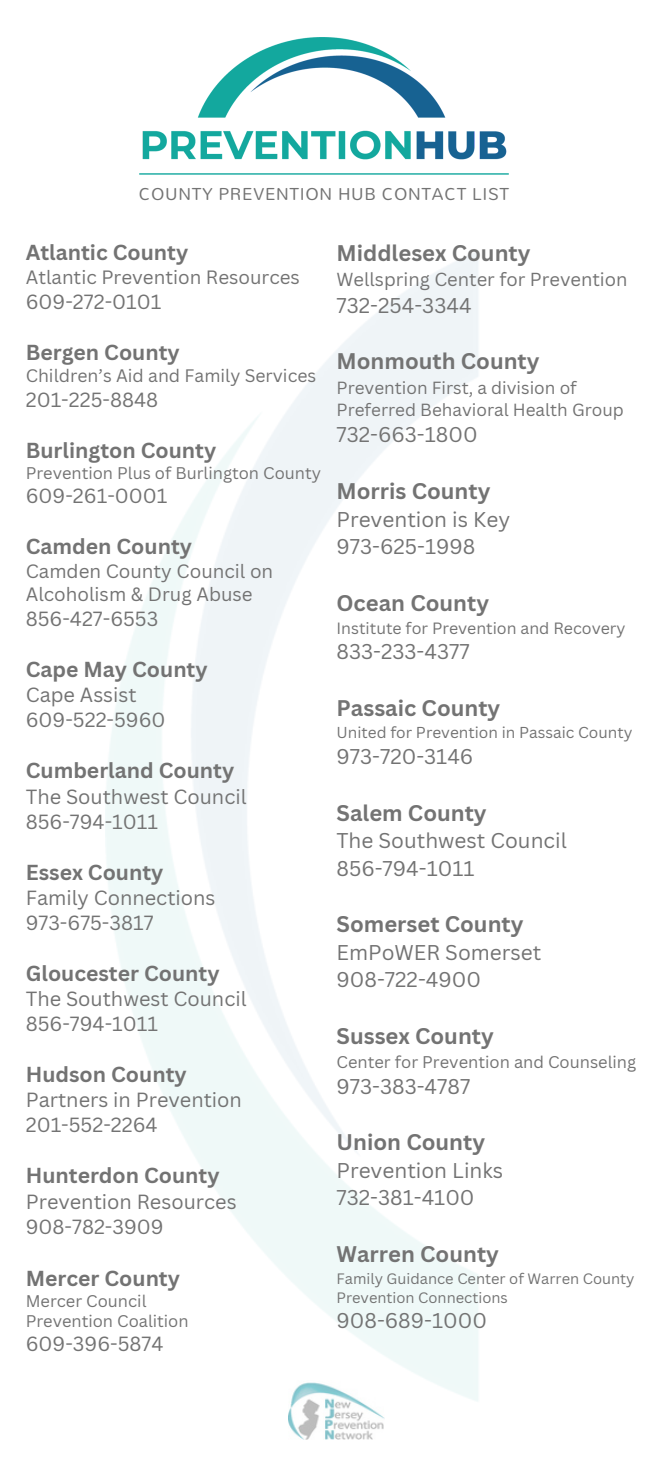
<style>
.page{position:relative;width:648px;height:1458px;background:#fff}
.page>*{position:absolute;margin:0;border:0;box-sizing:border-box;transform-origin:0 0}
.t1{font:700 22.05px "Canva Sans";color:#737373}
.t2{font:700 21.15px "Canva Sans";color:#737373}
.t3{font:20.7px/27.4px "Canva Sans";color:#737373}
.t4{font:20.03px/25.2px "Canva Sans";color:#737373}
.t5{font:19.12px "Mallanna";letter-spacing:.035em;color:#737373}
.t6{font:18.68px/23.4px "Canva Sans";color:#737373}
.t7{font:18.45px "Canva Sans";color:#737373}
.t8{font:17.55px "Canva Sans";color:#737373}
.t9{font:17.1px/22.7px "Canva Sans";color:#737373}
.t10{font:16.43px/20.2px "Canva Sans";color:#737373}
.t11{font:15.97px "Canva Sans";color:#737373}
.t12{font:15.3px "Canva Sans";color:#737373}
.t13{font:14.62px/19.3px "Canva Sans";color:#737373}
</style>
<div class="page">
<img style="left:142px;top:37px;width:365px;height:123px">
<hr style="left:139px;top:173px;width:370px;height:2px;background:#13a89e">
<img style="left:288px;top:1381px;width:97px;height:59px">
<p class="t5" style="left:139px;top:182px;width:372px">COUNTY PREVENTION HUB CONTACT LIST</p>
<p class="t2" style="left:26px;top:238px;width:164px">Atlantic County</p>
<p class="t6" style="left:26px;top:265px;width:276px">Atlantic Prevention Resources</p>
<p class="t4" style="left:26px;top:288px;width:137px">609-272-0101</p>
<p class="t2" style="left:26px;top:337px;width:156px">Bergen County</p>
<p class="t8" style="left:26px;top:364px;width:292px">Children’s Aid and Family Services</p>
<p class="t4" style="left:26px;top:386px;width:134px">201-225-8848</p>
<p class="t2" style="left:26px;top:435px;width:192px">Burlington County</p>
<p class="t10" style="left:26px;top:462px;width:297px">Prevention Plus of Burlington County</p>
<p class="t4" style="left:26px;top:483px;width:143px">609-261-0001</p>
<p class="t2" style="left:26px;top:532px;width:168px">Camden County</p>
<p class="t6" style="left:26px;top:559px;width:249px">Camden County Council on<br>Alcoholism &amp; Drug Abuse</p>
<p class="t4" style="left:26px;top:606px;width:134px">856-427-6553</p>
<p class="t2" style="left:26px;top:655px;width:183px">Cape May County</p>
<p class="t4" style="left:26px;top:682px;width:141px">Cape Assist<br>609-522-5960</p>
<p class="t2" style="left:26px;top:756px;width:210px">Cumberland County</p>
<p class="t4" style="left:26px;top:783px;width:222px">The Southwest Council<br>856-794-1011</p>
<p class="t2" style="left:26px;top:857px;width:139px">Essex County</p>
<p class="t4" style="left:26px;top:884px;width:191px">Family Connections<br>973-675-3817</p>
<p class="t2" style="left:26px;top:958px;width:195px">Gloucester County</p>
<p class="t4" style="left:26px;top:986px;width:222px">The Southwest Council<br>856-794-1011</p>
<p class="t2" style="left:26px;top:1060px;width:163px">Hudson County</p>
<p class="t4" style="left:26px;top:1087px;width:218px">Partners in Prevention<br>201-552-2264</p>
<p class="t2" style="left:26px;top:1161px;width:195px">Hunterdon County</p>
<p class="t4" style="left:26px;top:1188px;width:212px">Prevention Resources<br>908-782-3909</p>
<p class="t2" style="left:26px;top:1263px;width:156px">Mercer County</p>
<p class="t10" style="left:26px;top:1290px;width:164px">Mercer Council<br>Prevention Coalition</p>
<p class="t4" style="left:26px;top:1331px;width:139px">609-396-5874</p>
<p class="t1" style="left:337px;top:237px;width:196px">Middlesex County</p>
<p class="t7" style="left:337px;top:266px;width:293px">Wellspring Center for Prevention</p>
<p class="t3" style="left:337px;top:291px;width:137px">732-254-3344</p>
<p class="t1" style="left:337px;top:346px;width:205px">Monmouth County</p>
<p class="t9" style="left:337px;top:376px;width:289px">Prevention First, a division of<br>Preferred Behavioral Health Group</p>
<p class="t3" style="left:337px;top:421px;width:143px">732-663-1800</p>
<p class="t1" style="left:337px;top:476px;width:155px">Morris County</p>
<p class="t3" style="left:337px;top:505px;width:175px">Prevention is Key<br>973-625-1998</p>
<p class="t1" style="left:337px;top:587px;width:154px">Ocean County</p>
<p class="t11" style="left:337px;top:616px;width:290px">Institute for Prevention and Recovery</p>
<p class="t3" style="left:337px;top:638px;width:135px">833-233-4377</p>
<p class="t1" style="left:337px;top:693px;width:165px">Passaic County</p>
<p class="t12" style="left:337px;top:722px;width:297px">United for Prevention in Passaic County</p>
<p class="t3" style="left:337px;top:742px;width:138px">973-720-3146</p>
<p class="t1" style="left:337px;top:797px;width:152px">Salem County</p>
<p class="t3" style="left:337px;top:826px;width:232px">The Southwest Council<br>856-794-1011</p>
<p class="t1" style="left:337px;top:909px;width:189px">Somerset County</p>
<p class="t3" style="left:337px;top:938px;width:206px">EmPoWER Somerset<br>908-722-4900</p>
<p class="t1" style="left:337px;top:1021px;width:159px">Sussex County</p>
<p class="t10" style="left:337px;top:1051px;width:301px">Center for Prevention and Counseling</p>
<p class="t3" style="left:337px;top:1072px;width:135px">973-383-4787</p>
<p class="t1" style="left:337px;top:1127px;width:150px">Union County</p>
<p class="t3" style="left:337px;top:1156px;width:168px">Prevention Links<br>732-381-4100</p>
<p class="t1" style="left:337px;top:1239px;width:164px">Warren County</p>
<p class="t13" style="left:337px;top:1269px;width:300px">Family Guidance Center of Warren County<br>Prevention Connections</p>
<p class="t3" style="left:337px;top:1307px;width:152px">908-689-1000</p>
</div>
